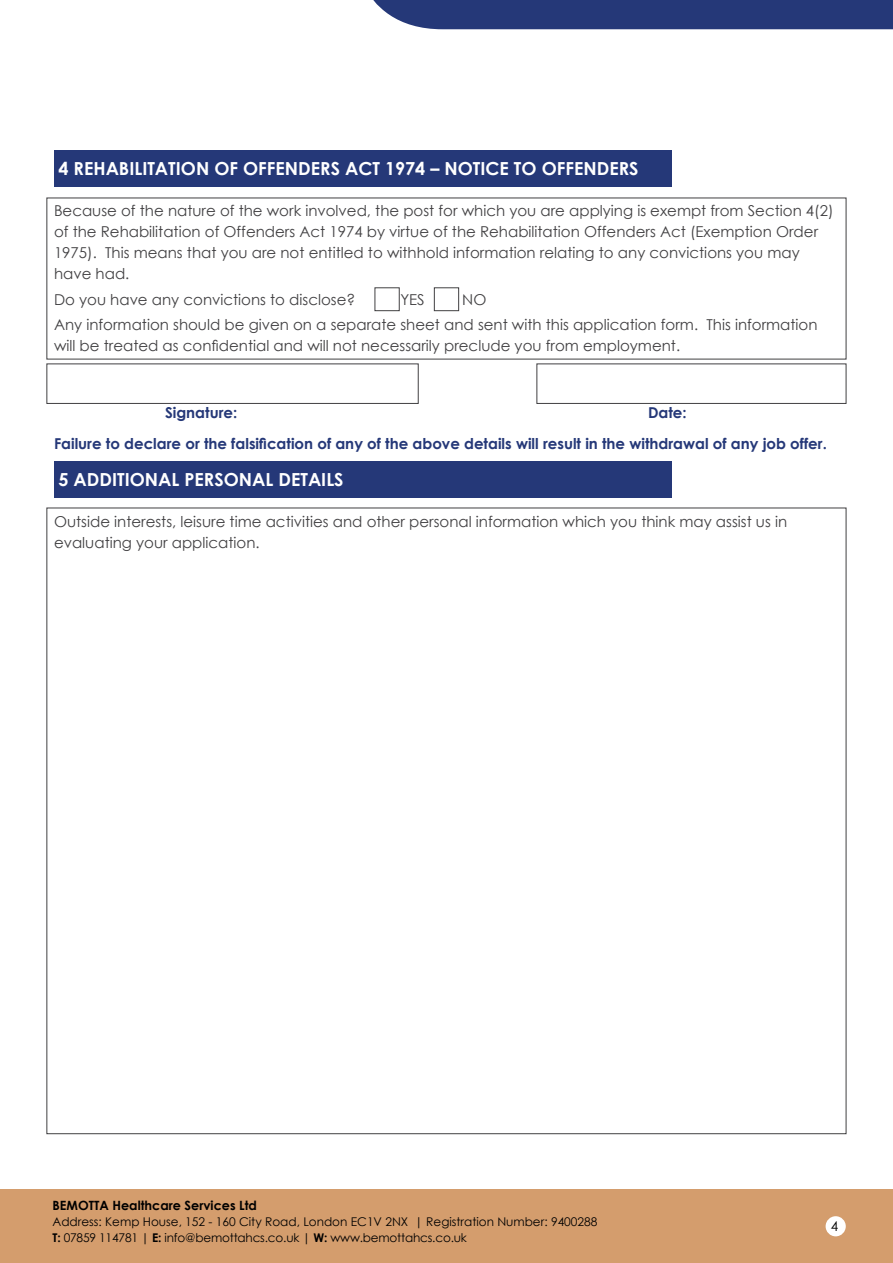
<style>
.page{position:relative;width:893px;height:1263px;background:#fff}
.page>*{position:absolute;margin:0;border:0;box-sizing:border-box;transform-origin:0 0}
.t1{font:700 18px "Century Gothic";color:#fff}
.t2{font:15px/21px "Century Gothic";color:#414042}
.t3{font:700 15px/31.5px "Century Gothic";color:#253878}
.t4{font:13.5px "Century Gothic";color:#000}
.t5{font:700 12.75px "Century Gothic";color:#000}
.t6{font:12px/15.8px "Century Gothic";color:#000}
.s1{font-weight:700}
</style>
<div class="page">
<div style="left:0;top:1189px;width:893px;height:74px;background:#d49d6d"></div>
<div style="left:373px;top:0;width:520px;height:29px;background:#253878"></div>
<div style="left:826px;top:1216px;width:20px;height:20px;background:#fff;border-radius:50%"></div>
<div style="left:54px;top:150px;width:617px;height:36px;background:#253878"></div>
<div style="left:54px;top:461px;width:617px;height:36px;background:#253878"></div>
<div style="left:375px;top:287px;width:25px;height:24px;border:1px solid #414042"></div>
<div style="left:434px;top:287px;width:25px;height:24px;border:1px solid #414042"></div>
<div style="left:46px;top:363px;width:373px;height:41px;border:1px solid #414042"></div>
<div style="left:536px;top:363px;width:310px;height:41px;border:1px solid #414042"></div>
<p class="t1" style="left:58px;top:155px;width:581px">4 REHABILITATION OF OFFENDERS ACT 1974 – NOTICE TO OFFENDERS</p>
<p class="t2" style="left:54px;top:200px;width:781px">Because of the nature of the work involved, the post for which you are applying is exempt from Section 4(2) of the Rehabilitation of Offenders Act 1974 by virtue of the Rehabilitation Offenders Act (Exemption Order 1975). This means that you are not entitled to withhold information relating to any convictions you may have had.</p>
<p class="t2" style="left:54px;top:288px;width:303px">Do you have any convictions to disclose?</p>
<p class="t2" style="left:400px;top:288px;width:26px">YES</p>
<p class="t2" style="left:54px;top:286px;width:765px;line-height:25.5px;text-indent:408px">NO<br>Any information should be given on a separate sheet and sent with this application form. This information</p>
<p class="t2" style="left:54px;top:335px;width:628px">will be treated as confidential and will not necessarily preclude you from employment.</p>
<p class="t3" style="left:165px;top:396px;width:74px">Signature:</p>
<p class="t3" style="left:54px;top:396px;width:774px;text-indent:594px">Date:<br>Failure to declare or the falsification of any of the above details will result in the withdrawal of any job offer.</p>
<p class="t1" style="left:58px;top:466px;width:287px">5 ADDITIONAL PERSONAL DETAILS</p>
<p class="t2" style="left:54px;top:511px;width:735px">Outside interests, leisure time activities and other personal information which you think may assist us in evaluating your application.</p>
<p class="t5" style="left:52px;top:1195px;width:206px">BEMOTTA Healthcare Services Ltd</p>
<p class="t6" style="left:52px;top:1214px;width:547px">Address: Kemp House, 152 - 160 City Road, London EC1V 2NX | Registration Number: 9400288<br><span class="s1">T:</span> 07859 114781 | <span class="s1">E:</span> info@bemottahcs.co.uk | <span class="s1">W:</span> www.bemottahcs.co.uk</p>
<p class="t4" style="left:831px;top:1217px;width:9px">4</p>
</div>
